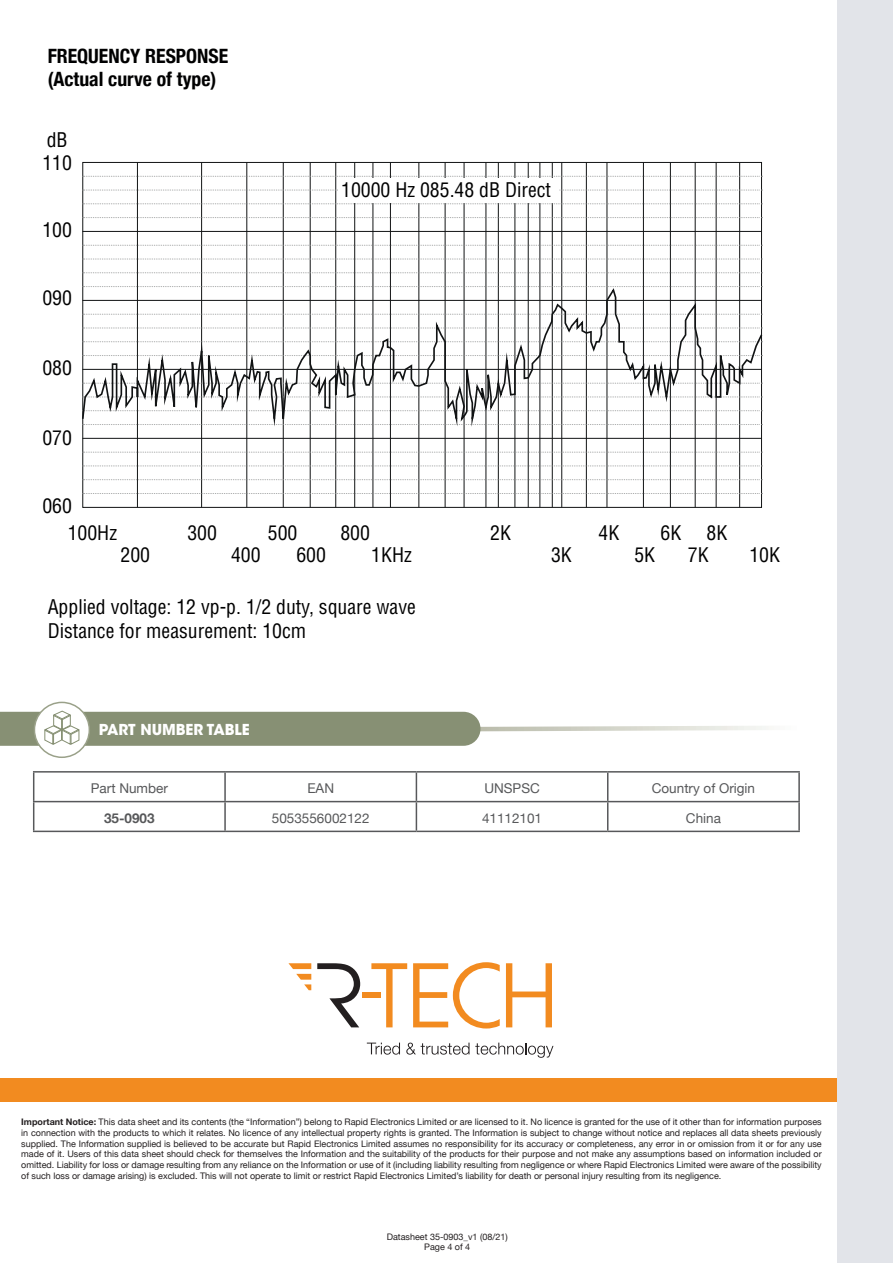
<style>
.page{position:relative;width:893px;height:1263px;background:#fff}
.page>*{position:absolute;margin:0;border:0;box-sizing:border-box;transform-origin:0 0}
.t1{font:condensed 19.8px/23.7px "Helvetica LT Std";color:#000001}
.t2{font:700 condensed 19.8px/23.7px "Helvetica Neue";color:#000001}
.t3{font:700 15px "ITC Avant Garde Std";color:#fff}
.t4{font:13.5px "Helvetica Neue";color:#57585a}
.t5{font:700 13.5px "Helvetica Neue";color:#57585a}
.t6{font:9px/10.8px "Helvetica Neue";color:#231f20;text-align:center}
.s1{font-weight:700}
</style>
<div class="page">
<div style="left:0;top:1078px;width:893px;height:24px;background:#f28b20"></div>
<div style="left:838px;top:0;width:55px;height:1263px;background:#e2e4e9"></div>
<hr style="left:33px;top:771px;width:192px;height:1px;background:#57585a">
<hr style="left:225px;top:771px;width:191px;height:1px;background:#57585a">
<hr style="left:224px;top:772px;width:2px;height:29px;background:#57585a">
<hr style="left:416px;top:771px;width:192px;height:1px;background:#57585a">
<hr style="left:608px;top:771px;width:192px;height:1px;background:#57585a">
<hr style="left:798px;top:772px;width:2px;height:29px;background:#57585a">
<svg style="left:33px;top:772px;width:1px;height:59px"></svg>
<hr style="left:224px;top:802px;width:2px;height:29px;background:#57585a">
<svg style="left:416px;top:772px;width:1px;height:59px"></svg>
<svg style="left:607px;top:772px;width:1px;height:59px"></svg>
<hr style="left:798px;top:802px;width:2px;height:29px;background:#57585a">
<hr style="left:33px;top:831px;width:192px;height:1px;background:#57585a">
<hr style="left:225px;top:831px;width:191px;height:1px;background:#57585a">
<hr style="left:416px;top:831px;width:192px;height:1px;background:#57585a">
<hr style="left:608px;top:831px;width:192px;height:1px;background:#57585a">
<hr style="left:33px;top:801px;width:192px;height:1px;background:#57585a">
<hr style="left:225px;top:801px;width:191px;height:1px;background:#57585a">
<hr style="left:416px;top:801px;width:192px;height:1px;background:#57585a">
<hr style="left:608px;top:801px;width:192px;height:1px;background:#57585a">
<svg style="left:0;top:710px;width:768px;height:36px"></svg>
<div style="left:34px;top:702px;width:56px;height:56px;border:2px solid #9aa189;border-radius:50%"></div>
<svg style="left:317px;top:963px;width:43px;height:64px"></svg>
<svg style="left:288px;top:963px;width:23px;height:27px"></svg>
<svg style="left:371px;top:963px;width:36px;height:64px"></svg>
<svg style="left:506px;top:963px;width:46px;height:64px"></svg>
<svg style="left:413px;top:962px;width:87px;height:66px"></svg>
<div style="left:363px;top:992px;width:18px;height:6px;background:#f28b20"></div>
<svg style="left:367px;top:1042px;width:33px;height:12px"></svg>
<svg style="left:406px;top:1042px;width:63px;height:12px"></svg>
<svg style="left:475px;top:1042px;width:78px;height:16px"></svg>
<hr style="left:137px;top:162px;width:1px;height:345px;background:#111314">
<hr style="left:201px;top:162px;width:1px;height:345px;background:#111314">
<hr style="left:246px;top:162px;width:1px;height:345px;background:#111314">
<hr style="left:283px;top:162px;width:1px;height:345px;background:#111314">
<hr style="left:335px;top:162px;width:1px;height:345px;background:#111314">
<hr style="left:354px;top:162px;width:1px;height:345px;background:#111314">
<hr style="left:372px;top:162px;width:1px;height:345px;background:#111314">
<hr style="left:390px;top:162px;width:1px;height:345px;background:#111314">
<hr style="left:418px;top:162px;width:1px;height:345px;background:#111314">
<hr style="left:445px;top:162px;width:1px;height:345px;background:#111314">
<hr style="left:464px;top:162px;width:1px;height:345px;background:#111314">
<hr style="left:485px;top:162px;width:1px;height:345px;background:#111314">
<hr style="left:498px;top:162px;width:1px;height:345px;background:#111314">
<hr style="left:528px;top:162px;width:1px;height:345px;background:#111314">
<hr style="left:539px;top:162px;width:1px;height:345px;background:#111314">
<hr style="left:552px;top:162px;width:1px;height:345px;background:#111314">
<hr style="left:561px;top:162px;width:1px;height:345px;background:#111314">
<hr style="left:586px;top:162px;width:1px;height:345px;background:#111314">
<hr style="left:607px;top:162px;width:1px;height:345px;background:#111314">
<hr style="left:643px;top:162px;width:1px;height:345px;background:#111314">
<hr style="left:670px;top:162px;width:1px;height:345px;background:#111314">
<hr style="left:695px;top:162px;width:1px;height:345px;background:#111314">
<hr style="left:716px;top:162px;width:1px;height:345px;background:#111314">
<hr style="left:739px;top:162px;width:1px;height:345px;background:#111314">
<hr style="left:514px;top:162px;width:1px;height:345px;background:#111314">
<hr style="left:310px;top:162px;width:1px;height:345px;background:#111314">
<svg style="left:83px;top:493px;width:679px;height:1px"></svg>
<svg style="left:83px;top:479px;width:679px;height:1px"></svg>
<svg style="left:83px;top:465px;width:679px;height:1px"></svg>
<svg style="left:83px;top:452px;width:679px;height:1px"></svg>
<svg style="left:83px;top:272px;width:679px;height:1px"></svg>
<svg style="left:83px;top:259px;width:679px;height:1px"></svg>
<svg style="left:83px;top:245px;width:679px;height:1px"></svg>
<svg style="left:83px;top:217px;width:679px;height:1px"></svg>
<svg style="left:83px;top:203px;width:679px;height:1px"></svg>
<svg style="left:83px;top:190px;width:679px;height:1px"></svg>
<svg style="left:83px;top:176px;width:679px;height:1px"></svg>
<hr style="left:83px;top:231px;width:678px;height:1px;background:#111314">
<div style="left:338px;top:178px;width:221px;height:24px;background:#fff"></div>
<svg style="left:82px;top:286px;width:681px;height:154px"></svg>
<h1 class="t2" style="left:48px;top:43px;width:182px">FREQUENCY RESPONSE (Actual curve of type)</h1>
<h1 class="t1" style="left:42px;top:127px;width:31px">dB<br>110</h1>
<h1 class="t1" style="left:42px;top:217px;width:31px">100</h1>
<h1 class="t1" style="left:42px;top:286px;width:31px">090</h1>
<h1 class="t1" style="left:42px;top:356px;width:31px">080</h1>
<h1 class="t1" style="left:42px;top:426px;width:31px">070</h1>
<h1 class="t1" style="left:42px;top:494px;width:31px">060</h1>
<h1 class="t1" style="left:68px;top:521px;width:51px">100Hz</h1>
<h1 class="t1" style="left:341px;top:178px;width:211px">10000 Hz 085.48 dB Direct</h1>
<h1 class="t1" style="left:187px;top:521px;width:31px">300</h1>
<h1 class="t1" style="left:268px;top:521px;width:31px">500</h1>
<h1 class="t1" style="left:340px;top:521px;width:31px">800</h1>
<h1 class="t1" style="left:490px;top:521px;width:22px">2K</h1>
<h1 class="t1" style="left:598px;top:521px;width:22px">4K</h1>
<h1 class="t1" style="left:660px;top:521px;width:22px">6K</h1>
<h1 class="t1" style="left:706px;top:521px;width:22px">8K</h1>
<h1 class="t1" style="left:120px;top:543px;width:31px">200</h1>
<h1 class="t1" style="left:231px;top:543px;width:31px">400</h1>
<h1 class="t1" style="left:296px;top:543px;width:31px">600</h1>
<h1 class="t1" style="left:371px;top:543px;width:42px">1KHz</h1>
<h1 class="t1" style="left:551px;top:543px;width:22px">3K</h1>
<h1 class="t1" style="left:634px;top:543px;width:22px">5K</h1>
<h1 class="t1" style="left:688px;top:543px;width:22px">7K</h1>
<h1 class="t1" style="left:749px;top:543px;width:32px">10K</h1>
<h1 class="t1" style="left:48px;top:595px;width:370px">Applied voltage: 12 vp-p. 1/2 duty, square wave<br>Distance for measurement: 10cm</h1>
<h2 class="t3" style="left:99px;top:719px;width:152px">PART NUMBER TABLE</h2>
<h3 class="t4" style="left:91px;top:779px;width:79px">Part Number</h3>
<h3 class="t4" style="left:307px;top:779px;width:28px">EAN</h3>
<h3 class="t4" style="left:484px;top:779px;width:57px">UNSPSC</h3>
<h3 class="t4" style="left:652px;top:779px;width:105px">Country of Origin</h3>
<h3 class="t5" style="left:104px;top:808px;width:52px">35-0903</h3>
<h3 class="t4" style="left:272px;top:808px;width:99px">5053556002122</h3>
<h3 class="t4" style="left:482px;top:808px;width:62px">41112101</h3>
<h3 class="t4" style="left:686px;top:808px;width:37px">China</h3>
<p class="t6" style="left:21px;top:1117px;width:802px;text-align:justify"><span class="s1">Important Notice:</span> This data sheet and its contents (the “Information”) belong to Rapid Electronics Limited or are licensed to it. No licence is granted for the use of it other than for information purposes in connection with the products to which it relates. No licence of any intellectual property rights is granted. The Information is subject to change without notice and replaces all data sheets previously supplied. The Information supplied is believed to be accurate but Rapid Electronics Limited assumes no responsibility for its accuracy or completeness, any error in or omission from it or for any use made of it. Users of this data sheet should check for themselves the Information and the suitability of the products for their purpose and not make any assumptions based on information included or omitted. Liability for loss or damage resulting from any reliance on the Information or use of it (including liability resulting from negligence or where Rapid Electronics Limited were aware of the possibility of such loss or damage arising) is excluded. This will not operate to limit or restrict Rapid Electronics Limited’s liability for death or personal injury resulting from its negligence.</p>
<p class="t6" style="left:387px;top:1231px;width:123px">Datasheet 35-0903_v1 (08/21)<br>Page 4 of 4</p>
</div>
